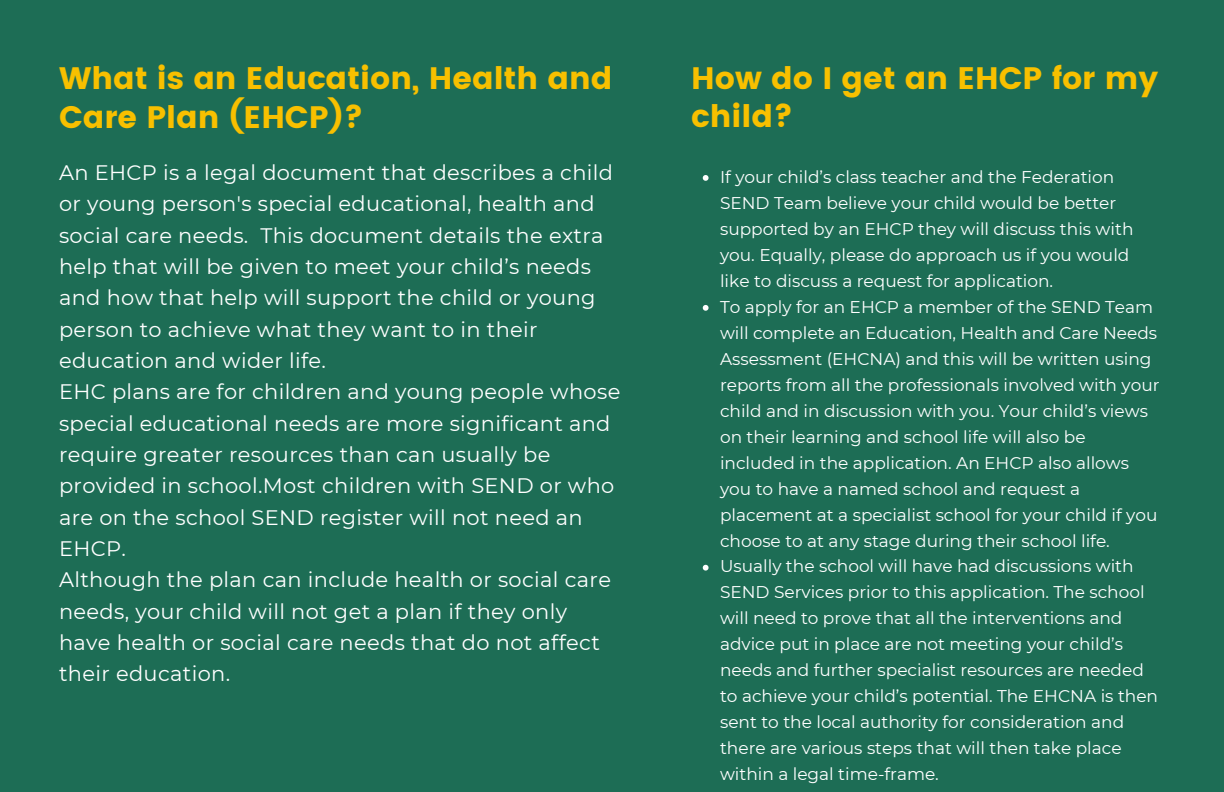
<style>
.page{position:relative;width:1224px;height:792px;background:#1d6d55}
.page>*{position:absolute;margin:0;border:0;box-sizing:border-box;transform-origin:0 0}
.t1{font:31px/39px "Poppins";color:#f8c000}
.t2{font:21px/31.3px "Montserrat";letter-spacing:.015em;color:#fff}
.t3{font:17px/26px "Montserrat";color:#fff}
</style>
<div class="page">
<svg style="left:703px;top:175px;width:6px;height:6px"></svg>
<svg style="left:703px;top:305px;width:6px;height:6px"></svg>
<svg style="left:703px;top:565px;width:6px;height:6px"></svg>
<p class="t1" style="left:59px;top:59px;width:555px">What is an Education, Health and<br>Care Plan (EHCP)?</p>
<p class="t2" style="left:59px;top:157px;width:556px">An EHCP is a legal document that describes a child or young person's special educational, health and social care needs. This document details the extra help that will be given to meet your child’s needs and how that help will support the child or young person to achieve what they want to in their education and wider life.</p>
<p class="t2" style="left:59px;top:376px;width:563px">EHC plans are for children and young people whose special educational needs are more significant and require greater resources than can usually be provided in school.Most children with SEND or who are on the school SEND register will not need an EHCP.</p>
<p class="t2" style="left:59px;top:564px;width:554px">Although the plan can include health or social care needs, your child will not get a plan if they only have health or social care needs that do not affect their education.</p>
<p class="t1" style="left:691px;top:58px;width:468px">How do I get an EHCP for my child?</p>
<p class="t3" style="left:720px;top:164px;width:415px">If your child’s class teacher and the Federation SEND Team believe your child would be better supported by an EHCP they will discuss this with you. Equally, please do approach us if you would like to discuss a request for application.</p>
<p class="t3" style="left:720px;top:294px;width:441px">To apply for an EHCP a member of the SEND Team will complete an Education, Health and Care Needs Assessment (EHCNA) and this will be written using reports from all the professionals involved with your child and in discussion with you. Your child’s views on their learning and school life will also be included in the application. An EHCP also allows you to have a named school and request a placement at a specialist school for your child if you choose to at any stage during their school life.</p>
<p class="t3" style="left:720px;top:553px;width:440px">Usually the school will have had discussions with SEND Services prior to this application. The school will need to prove that all the interventions and advice put in place are not meeting your child’s needs and further specialist resources are needed to achieve your child’s potential. The EHCNA is then sent to the local authority for consideration and there are various steps that will then take place within a legal time-frame.</p>
</div>
